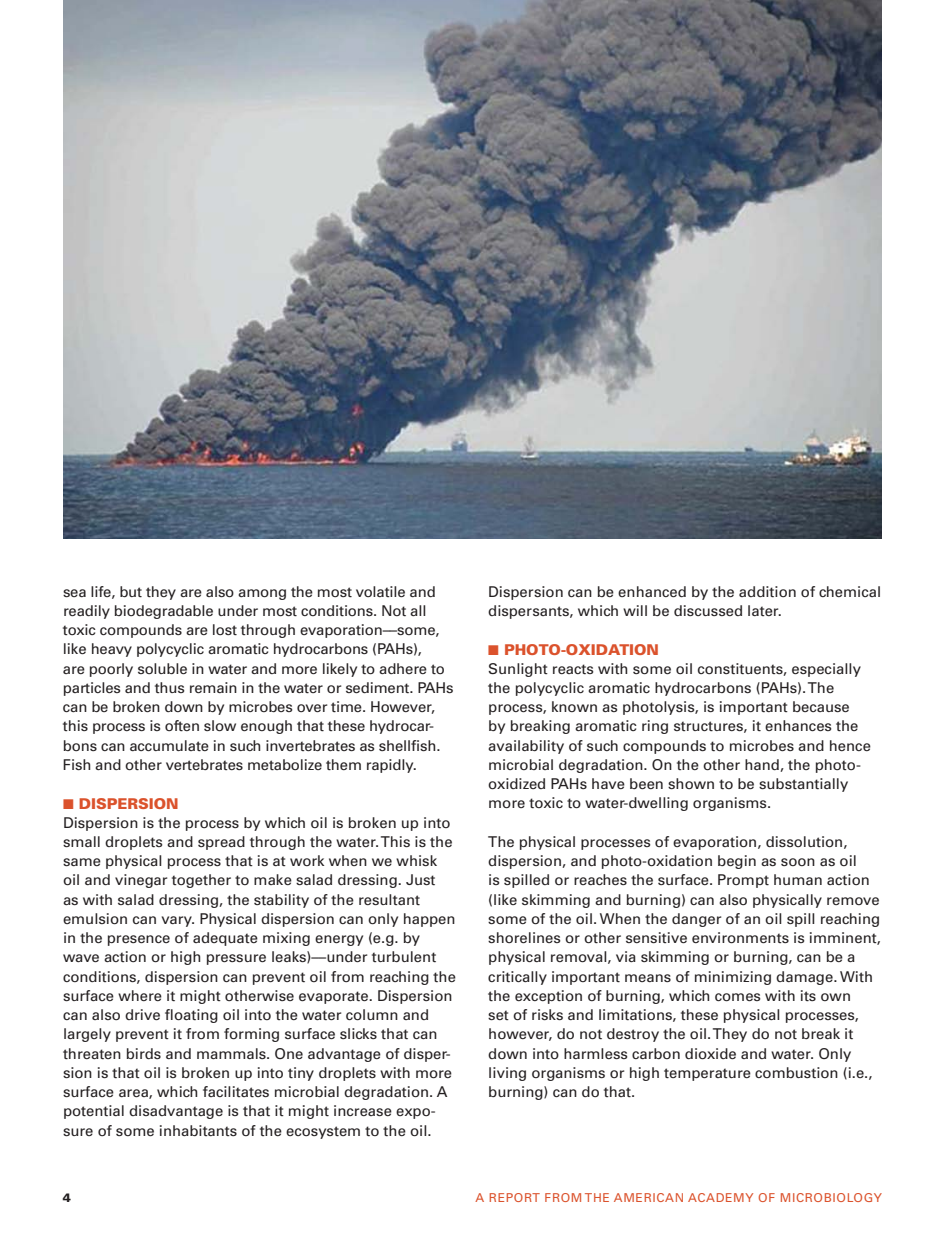
<style>
.page{position:relative;width:945px;height:1260px;background:#fff}
.page>*{position:absolute;margin:0;border:0;box-sizing:border-box;transform-origin:0 0}
.t1{font:14.88px/19.2px "Univers";color:#231f20}
.t2{font:12.25px "Univers";letter-spacing:.05em;color:#db522c}
.t3{font:900 12.25px "Univers";color:#231f20}
.s1{color:#db522c}
.s2{font-weight:900;color:#db522c}
</style>
<div class="page">
<img style="left:63px;top:0;width:819px;height:539px">
<p class="t1" style="left:63px;top:582px;width:392px">sea life, but they are also among the most volatile and readily biodegradable under most conditions. Not all toxic compounds are lost through evaporation––some, like heavy polycyclic aromatic hydrocarbons (PAHs),<br>are poorly soluble in water and more likely to adhere to particles and thus remain in the water or sediment. PAHs can be broken down by microbes over time. H owever, this process is often slow enough that these hydrocar&shy;bons can accumulate in such invertebrates as shellfish.<br>Fish and other vertebrates metabolize them rapidly.</p>
<p class="t1" style="left:63px;top:793px;width:394px"><span class="s1">■</span> <span class="s2">DISPERSION<br></span>Dispersion is the process by which oil is broken up into small droplets and spread through the water. This is the same physical process that is at work when we whisk oil and vinegar together to make salad dressing. Just<br>as with salad dressing, the stability of the resultant emulsion can vary. Physical dispersion can only happen in the presence of adequate mixing energy (e.g. by wave action or high pressure leaks)––under turbulent conditions, dispersion can prevent oil from reaching the surface where it might otherwise evaporate. Dispersion can also drive floating oil into the water column and largely prevent it from forming surface slicks that can threaten birds and mammals. One advantage of disper&shy;sion is that oil is broken up into tiny droplets with more surface area, which facilitates microbial degradation. A potential disadvantage is that it might increase expo&shy;sure of some inhabitants of the ecosystem to the oil.</p>
<p class="t1" style="left:488px;top:582px;width:394px">Dispersion can be enhanced by the addition of chemical dispersants, which will be discussed later.</p>
<p class="t1" style="left:488px;top:639px;width:384px"><span class="s1">■</span> <span class="s2">PHOTO-OXIDATION<br></span>Sunlight reacts with some oil constituents, especially the polycyclic aromatic hydrocarbons (PAHs). The process, known as photolysis, is important because<br>by breaking aromatic ring structures, it enhances the availability of such compounds to microbes and hence microbial degradation. On the other hand, the photo&shy;oxidized PAHs have been shown to be substantially more toxic to water-dwelling organisms.</p>
<p class="t1" style="left:488px;top:832px;width:394px">The physical processes of evaporation, dissolution, dispersion, and photo-oxidation begin as soon as oil<br>is spilled or reaches the surface. Prompt human action (like skimming and burning) can also physically remove some of the oil. When the danger of an oil spill reaching shorelines or other sensitive environments is imminent, physical removal, via skimming or burning, can be a critically important means of minimizing damage. With the exception of burning, which comes with its own<br>set of risks and limitations, these physical processes, however, do not destroy the oil. They do not break it down into harmless carbon dioxide and water. Only living organisms or high temperature combustion (i.e., burning) can do that.</p>
<p class="t3" style="left:63px;top:1190px;width:10px">4</p>
<p class="t2" style="left:475px;top:1190px;width:408px">A report from the American Academy of M icrobiology</p>
</div>
